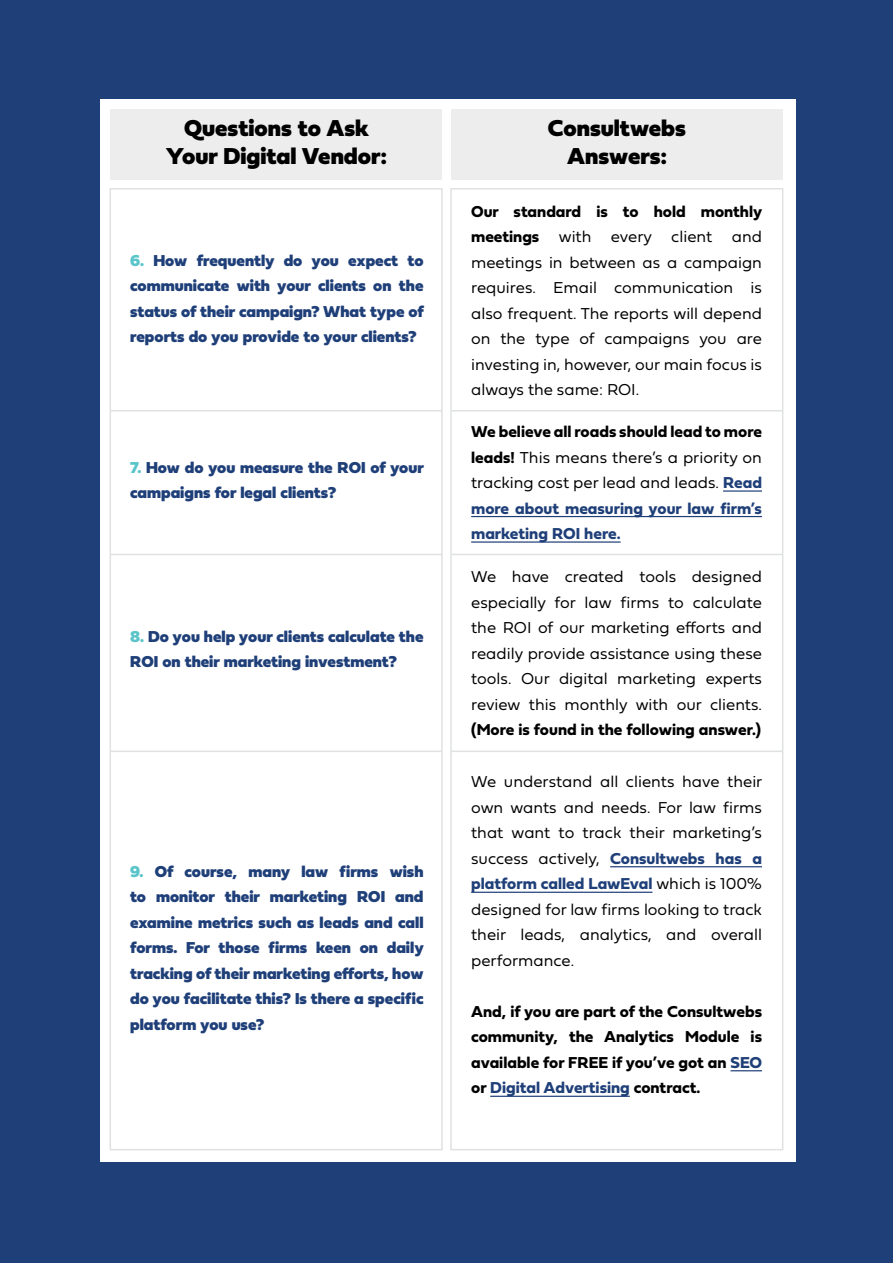
<style>
.page{position:relative;width:893px;height:1263px;background:#1f3f79}
.page>*{position:absolute;margin:0;border:0;box-sizing:border-box;transform-origin:0 0}
.t1{font:24px/28.5px "Fieldwork Geo Black";color:#000;text-align:center}
.t2{font:16.5px/25.5px "Fieldwork Geo Light";color:#000;text-align:justify}
.t3{font:16.5px/25.5px "Fieldwork Geo Black";color:#1f3f79;text-align:justify}
.t4{font:16.5px/25.5px "Fieldwork Geo Bold";color:#000;text-align:justify}
.t5{font:16.5px/25.5px "Fieldwork Geo Bold";color:#1f3f79}
.s1{color:#59c4c9}
.s2{font-family:"Fieldwork Geo Bold"}
.s3{font-family:"Fieldwork Geo Bold";color:#1f3f79}
.s4{font-family:"Fieldwork Geo Light";color:#000}
.s5{color:#1f3f79}
</style>
<div class="page">
<div style="left:100px;top:100px;width:696px;height:1062px;background:#fff"></div>
<div style="left:110px;top:109px;width:332px;height:70px;background:#ededee"></div>
<div style="left:451px;top:109px;width:332px;height:70px;background:#ededee"></div>
<div style="left:110px;top:188px;width:333px;height:962px;border:2px solid #e0e1e2"></div>
<div style="left:450px;top:188px;width:333px;height:962px;border:2px solid #e0e1e2"></div>
<hr style="left:723px;top:490px;width:39px;height:2px;background:#1f3f79">
<hr style="left:471px;top:516px;width:291px;height:1px;background:#1f3f79">
<hr style="left:471px;top:541px;width:150px;height:2px;background:#1f3f79">
<hr style="left:610px;top:866px;width:152px;height:1px;background:#1f3f79">
<hr style="left:471px;top:892px;width:181px;height:1px;background:#1f3f79">
<hr style="left:730px;top:1070px;width:32px;height:1px;background:#1f3f79">
<hr style="left:490px;top:1096px;width:140px;height:1px;background:#1f3f79">
<hr style="left:111px;top:410px;width:331px;height:1px;background:#e0e1e2">
<hr style="left:451px;top:410px;width:331px;height:1px;background:#e0e1e2">
<hr style="left:111px;top:554px;width:331px;height:1px;background:#e0e1e2">
<hr style="left:451px;top:554px;width:331px;height:1px;background:#e0e1e2">
<hr style="left:111px;top:750px;width:331px;height:2px;background:#e0e1e2">
<hr style="left:451px;top:750px;width:331px;height:2px;background:#e0e1e2">
<h1 class="t1" style="left:166px;top:111px;width:222px">Questions to Ask<br>Your Digital Vendor:</h1>
<p class="t3" style="left:130px;top:246px;width:295px"><span class="s1">6.</span> How frequently do you expect to communicate with your clients on the status of their campaign? What type of reports do you provide to your clients?</p>
<p class="t3" style="left:130px;top:453px;width:295px"><span class="s1">7.</span> How do you measure the ROI of your campaigns for legal clients?</p>
<p class="t3" style="left:130px;top:622px;width:295px"><span class="s1">8.</span> Do you help your clients calculate the<br>ROI on their marketing investment?</p>
<p class="t3" style="left:130px;top:857px;width:295px"><span class="s1">9.</span> Of course, many law firms wish to monitor their marketing ROI and examine metrics such as leads and call forms. For those firms keen on daily tracking of their marketing efforts, how do you facilitate this? Is there a specific platform you use?</p>
<h1 class="t1" style="left:548px;top:111px;width:140px">Consultwebs<br>Answers:</h1>
<p class="t4" style="left:471px;top:198px;width:293px">Our standard is to hold monthly</p>
<p class="t2" style="left:471px;top:223px;width:292px"><span class="s2">meetings</span> with every client and meetings in between as a campaign requires. Email communication is also frequent. The reports will depend on the type of campaigns you are investing in, however, our main focus is always the same: ROI.</p>
<p class="t4" style="left:471px;top:418px;width:292px">We believe all roads should lead to more</p>
<p class="t2" style="left:471px;top:444px;width:292px"><span class="s2">leads!</span> This means there’s a priority on tracking cost per lead and leads. <span class="s3">Read</span></p>
<p class="t5" style="left:471px;top:495px;width:292px">more about measuring your law firm’s marketing ROI here.</p>
<p class="t2" style="left:471px;top:563px;width:292px">We have created tools designed especially for law firms to calculate the ROI of our marketing efforts and readily provide assistance using these tools. Our digital marketing experts review this monthly with our clients.</p>
<p class="t4" style="left:471px;top:716px;width:291px">(More is found in the following answer.)</p>
<p class="t2" style="left:471px;top:768px;width:293px">We understand all clients have their own wants and needs. For law firms that want to track their marketing’s success actively, <span class="s3">Consultwebs has a</span></p>
<p class="t5" style="left:471px;top:870px;width:292px">platform called LawEval <span class="s4">which is 100%</span></p>
<p class="t2" style="left:471px;top:896px;width:292px">designed for law firms looking to track their leads, analytics, and overall performance.</p>
<p class="t4" style="left:471px;top:998px;width:292px">And, if you are part of the Consultwebs community, the Analytics Module is available for FREE if you’ve got an <span class="s5">SEO </span>or <span class="s5">Digital Advertising</span> contract.</p>
</div>
